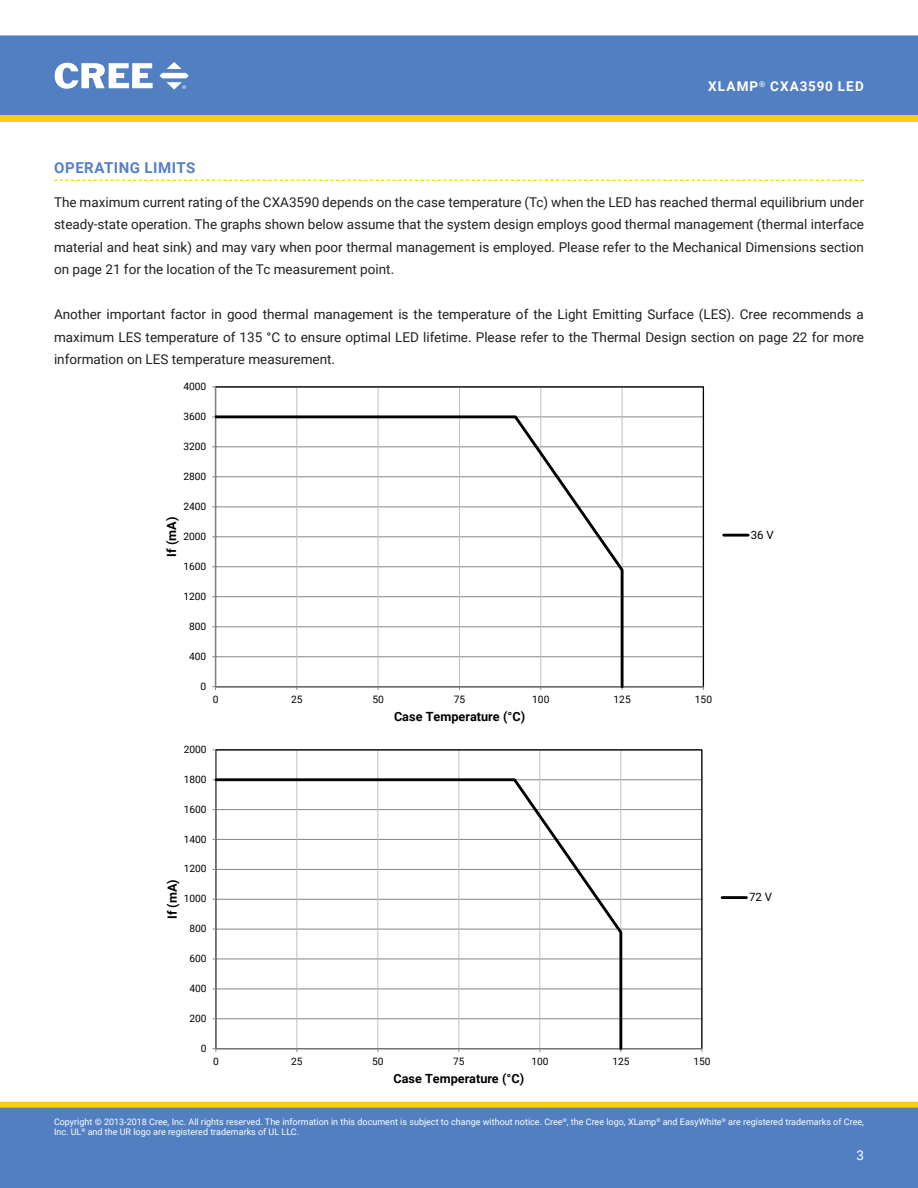
<style>
.page{position:relative;width:918px;height:1188px;background:#fff}
.page>*{position:absolute;margin:0;border:0;box-sizing:border-box;transform-origin:0 0}
.Section_heading_with{font:700 15px "Roboto";letter-spacing:.035em;color:#5580c3}
.t1{font:14.1px "Roboto";color:#000}
.t2{font:13.5px/22.5px "Roboto";color:#231f20;text-align:justify}
.t3{font:700 13.5px "Roboto";letter-spacing:.085em;color:#fff}
.t4{font:13.5px "Roboto";color:#fff}
.t5{font:700 12.75px "Roboto";color:#000}
.t6{font:700 12.6px "Roboto";color:#000}
.t7{font:11.4px "Roboto";color:#000}
.t8{font:10.2px "Roboto";letter-spacing:-.01em;color:#000}
.t9{font:9px/10.8px "Roboto";color:#fff}
</style>
<div class="page">
<div style="left:1px;top:36px;width:916px;height:78px;background:#527fc1"></div>
<div style="left:0;top:35px;width:918px;height:80px;border:1px solid #527fc1"></div>
<svg style="left:55px;top:63px;width:98px;height:26px"></svg>
<svg style="left:159px;top:62px;width:30px;height:28px"></svg>
<div style="left:1px;top:1102px;width:916px;height:6px;background:#fcce0b"></div>
<div style="left:0;top:1102px;width:918px;height:6px;border:1px solid #fcce0b"></div>
<div style="left:0;top:1108px;width:918px;height:80px;background:#527fc1"></div>
<svg style="left:0;top:115px;width:918px;height:7px;background:#fbce0d"></svg>
<svg style="left:54px;top:180px;width:810px;height:1px"></svg>
<hr style="left:216px;top:656px;width:487px;height:1px;background:#868686">
<hr style="left:216px;top:626px;width:487px;height:1px;background:#868686">
<hr style="left:216px;top:596px;width:487px;height:1px;background:#868686">
<hr style="left:216px;top:566px;width:487px;height:1px;background:#868686">
<hr style="left:216px;top:536px;width:487px;height:1px;background:#868686">
<hr style="left:216px;top:506px;width:487px;height:1px;background:#868686">
<hr style="left:216px;top:476px;width:487px;height:1px;background:#868686">
<hr style="left:216px;top:446px;width:487px;height:1px;background:#868686">
<hr style="left:216px;top:416px;width:487px;height:1px;background:#868686">
<hr style="left:296px;top:387px;width:1px;height:300px;background:#c0c0c0">
<hr style="left:378px;top:387px;width:1px;height:300px;background:#c0c0c0">
<hr style="left:459px;top:387px;width:1px;height:300px;background:#c0c0c0">
<hr style="left:540px;top:387px;width:1px;height:300px;background:#c0c0c0">
<hr style="left:622px;top:387px;width:1px;height:300px;background:#c0c0c0">
<hr style="left:215px;top:387px;width:1px;height:300px;background:#868686">
<hr style="left:216px;top:686px;width:487px;height:1px;background:#868686">
<svg style="left:216px;top:414px;width:409px;height:274px"></svg>
<hr style="left:724px;top:534px;width:24px;height:3px;background:#000">
<hr style="left:216px;top:1018px;width:486px;height:1px;background:#868686">
<hr style="left:216px;top:988px;width:486px;height:1px;background:#868686">
<hr style="left:216px;top:958px;width:486px;height:1px;background:#868686">
<hr style="left:216px;top:929px;width:486px;height:1px;background:#868686">
<hr style="left:216px;top:899px;width:486px;height:1px;background:#868686">
<hr style="left:216px;top:869px;width:486px;height:1px;background:#868686">
<hr style="left:216px;top:839px;width:486px;height:1px;background:#868686">
<hr style="left:216px;top:809px;width:486px;height:1px;background:#868686">
<hr style="left:216px;top:779px;width:486px;height:1px;background:#868686">
<hr style="left:296px;top:750px;width:1px;height:299px;background:#c0c0c0">
<hr style="left:377px;top:750px;width:1px;height:299px;background:#c0c0c0">
<hr style="left:458px;top:750px;width:1px;height:299px;background:#c0c0c0">
<hr style="left:539px;top:750px;width:1px;height:299px;background:#c0c0c0">
<hr style="left:620px;top:750px;width:1px;height:299px;background:#c0c0c0">
<hr style="left:215px;top:750px;width:1px;height:299px;background:#868686">
<hr style="left:216px;top:1048px;width:486px;height:1px;background:#868686">
<svg style="left:216px;top:777px;width:408px;height:273px"></svg>
<hr style="left:722px;top:896px;width:24px;height:3px;background:#000">
<p class="t3" style="left:708px;top:77px;width:157px">XLAMP<sup>®</sup> CXA3590 LED</p>
<p class="Section_heading_with" style="left:54px;top:157px;width:143px">OPERATING LIMITS</p>
<p class="t2" style="left:54px;top:190px;width:812px">The maximum current rating of the CXA3590 depends on the case temperature (Tc) when the LED has reached thermal equilibrium under steady-state operation. The graphs shown below assume that the system design employs good thermal management (thermal interface material and heat sink) and may vary when poor thermal management is employed. Please refer to the Mechanical Dimensions section on page 21 for the location of the Tc measurement point.</p>
<p class="t2" style="left:54px;top:303px;width:811px">Another important factor in good thermal management is the temperature of the Light Emitting Surface (LES). Cree recommends a maximum LES temperature of 135 °C to ensure optimal LED lifetime. Please refer to the Thermal Design section on page 22 for more information on LES temperature measurement.</p>
<p class="t1" style="left:147px;top:334px;width:60px">CXA3590</p>
<p class="t8" style="left:183px;top:379px;width:24px">4000</p>
<p class="t8" style="left:183px;top:409px;width:24px">3600</p>
<p class="t8" style="left:183px;top:439px;width:24px">3200</p>
<p class="t8" style="left:183px;top:469px;width:24px">2800</p>
<p class="t8" style="left:183px;top:499px;width:24px">2400</p>
<p class="t5" style="left:163px;top:557px;width:41px;rotate:-90deg">If (mA)</p>
<p class="t8" style="left:183px;top:529px;width:24px">2000</p>
<p class="t8" style="left:183px;top:559px;width:24px">1600</p>
<p class="t8" style="left:183px;top:589px;width:24px">1200</p>
<p class="t8" style="left:189px;top:619px;width:19px">800</p>
<p class="t8" style="left:189px;top:649px;width:19px">400</p>
<p class="t8" style="left:200px;top:679px;width:7px">0</p>
<p class="t8" style="left:213px;top:692px;width:7px">0</p>
<p class="t8" style="left:291px;top:692px;width:13px">25</p>
<p class="t8" style="left:373px;top:692px;width:13px">50</p>
<p class="t8" style="left:454px;top:692px;width:13px">75</p>
<p class="t8" style="left:532px;top:692px;width:19px">100</p>
<p class="t8" style="left:614px;top:692px;width:19px">125</p>
<p class="t8" style="left:695px;top:692px;width:19px">150</p>
<p class="t8" style="left:184px;top:742px;width:24px">2000</p>
<p class="t8" style="left:184px;top:772px;width:24px">1800</p>
<p class="t8" style="left:184px;top:802px;width:24px">1600</p>
<p class="t8" style="left:184px;top:832px;width:24px">1400</p>
<p class="t8" style="left:184px;top:862px;width:24px">1200</p>
<p class="t6" style="left:163px;top:919px;width:41px;rotate:-90deg">If (mA)</p>
<p class="t8" style="left:184px;top:892px;width:24px">1000</p>
<p class="t8" style="left:189px;top:921px;width:19px">800</p>
<p class="t8" style="left:189px;top:951px;width:19px">600</p>
<p class="t8" style="left:189px;top:981px;width:19px">400</p>
<p class="t8" style="left:189px;top:1011px;width:19px">200</p>
<p class="t8" style="left:201px;top:1041px;width:7px">0</p>
<p class="t5" style="left:394px;top:708px;width:133px">Case Temperature (°C)</p>
<p class="t8" style="left:213px;top:1054px;width:7px">0</p>
<p class="t8" style="left:291px;top:1054px;width:13px">25</p>
<p class="t8" style="left:372px;top:1054px;width:13px">50</p>
<p class="t8" style="left:453px;top:1054px;width:13px">75</p>
<p class="t8" style="left:531px;top:1054px;width:19px">100</p>
<p class="t8" style="left:612px;top:1054px;width:19px">125</p>
<p class="t8" style="left:693px;top:1054px;width:19px">150</p>
<p class="t6" style="left:394px;top:1070px;width:132px">Case Temperature (°C)</p>
<p class="t7" style="left:751px;top:527px;width:25px">36 V</p>
<p class="t7" style="left:749px;top:889px;width:24px">72 V</p>
<p class="t9" style="left:54px;top:1116px;width:812px">Copyright © 2013-2018 Cree, Inc. All rights reserved. The information in this document is subject to change without notice. Cree<sup>®</sup>, the Cree logo, XLamp<sup>®</sup> and EasyWhite<sup>®</sup> are registered trademarks of Cree,<br>Inc. UL<sup>®</sup> and the UR logo are registered trademarks of UL LLC.</p>
<p class="t4" style="left:856px;top:1145px;width:9px">3</p>
</div>
